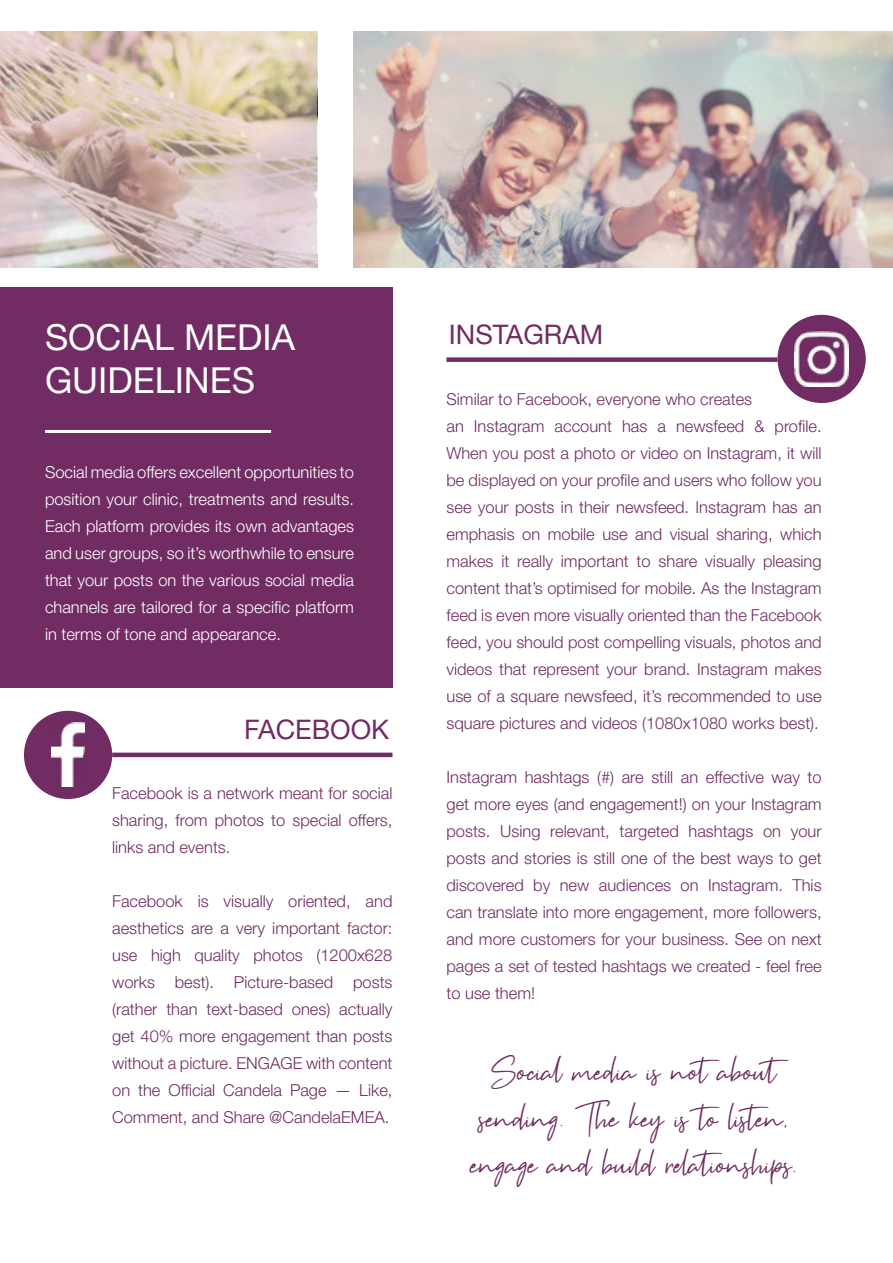
<style>
.page{position:relative;width:893px;height:1263px;background:#fff}
.page>*{position:absolute;margin:0;border:0;box-sizing:border-box;transform-origin:0 0}
.t1{font:43.5px/46.5px "Brown Pen";color:#702c63;text-align:center}
.t2{font:35.85px/43px "Helvetica Neue LT Pro";color:#fff}
.t3{font:27px "Helvetica Neue LT Pro";color:#702c63}
.t4{font:300 16.5px/27px "Helvetica Neue LT Pro";color:#702c63;text-align:justify}
.t5{font:300 16.5px/27px "Helvetica Neue LT Pro";color:#fff;text-align:justify}
</style>
<div class="page">
<img style="left:0;top:32px;width:317px;height:235px">
<img style="left:353px;top:32px;width:540px;height:235px">
<div style="left:0;top:287px;width:392px;height:400px;background:#702c63"></div>
<hr style="left:45px;top:430px;width:226px;height:3px;background:#fff">
<div style="left:24px;top:711px;width:88px;height:88px;background:#702c63;border-radius:50%"></div>
<img style="left:52px;top:723px;width:33px;height:64px">
<div style="left:777px;top:315px;width:89px;height:88px;background:#702c63;border-radius:50%"></div>
<img style="left:794px;top:332px;width:55px;height:54px">
<hr style="left:112px;top:753px;width:280px;height:4px;background:#702c63">
<div style="left:446px;top:357px;width:331px;height:5px;background:#702c63"></div>
<h2 class="t2" style="left:45px;top:315px;width:252px">SOCIAL MEDIA<br>GUIDELINES</h2>
<p class="t5" style="left:45px;top:458px;width:311px">Social media offers excellent opportunities to position your clinic, treatments and results.<br>Each platform provides its own advantages and user groups, so it’s worthwhile to ensure that your posts on the various social media channels are tailored for a specific platform in terms of tone and appearance.</p>
<h3 class="t3" style="left:244px;top:713px;width:147px">FACEBOOK</h3>
<p class="t4" style="left:112px;top:780px;width:282px">Facebook is a network meant for social sharing, from photos to special offers, links and events.</p>
<p class="t4" style="left:112px;top:888px;width:282px">Facebook is visually oriented, and aesthetics are a very important factor: use high quality photos (1200x628 works best). Picture-based posts (rather than text-based ones) actually get 40% more engagement than posts without a picture. ENGAGE with content on the Official Candela Page — Like, Comment, and Share @CandelaEMEA.</p>
<h3 class="t3" style="left:449px;top:318px;width:156px">INSTAGRAM</h3>
<p class="t4" style="left:446px;top:385px;width:377px;text-align:left">Similar to Facebook, everyone who creates<br>an Instagram account has a newsfeed &amp; profile.<br>When you post a photo or video on Instagram, it will be displayed on your profile and users who follow you see your posts in their newsfeed. Instagram has an emphasis on mobile use and visual sharing, which makes it really important to share visually pleasing content that’s optimised for mobile. As the Instagram feed is even more visually oriented than the Facebook feed, you should post compelling visuals, photos and videos that represent your brand. Instagram makes use of a square newsfeed, it’s recommended to use square pictures and videos (1080x1080 works best).</p>
<p class="t4" style="left:446px;top:763px;width:377px">Instagram hashtags (#) are still an effective way to get more eyes (and engagement!) on your Instagram posts. Using relevant, targeted hashtags on your posts and stories is still one of the best ways to get discovered by new audiences on Instagram. This can translate into more engagement, more followers, and more customers for your business. See on next pages a set of tested hashtags we created - feel free to use them!</p>
<h1 class="t1" style="left:471px;top:1053px;width:328px">Social media is notabout sending. The key is to listen, engage and build relationships.</h1>
</div>
